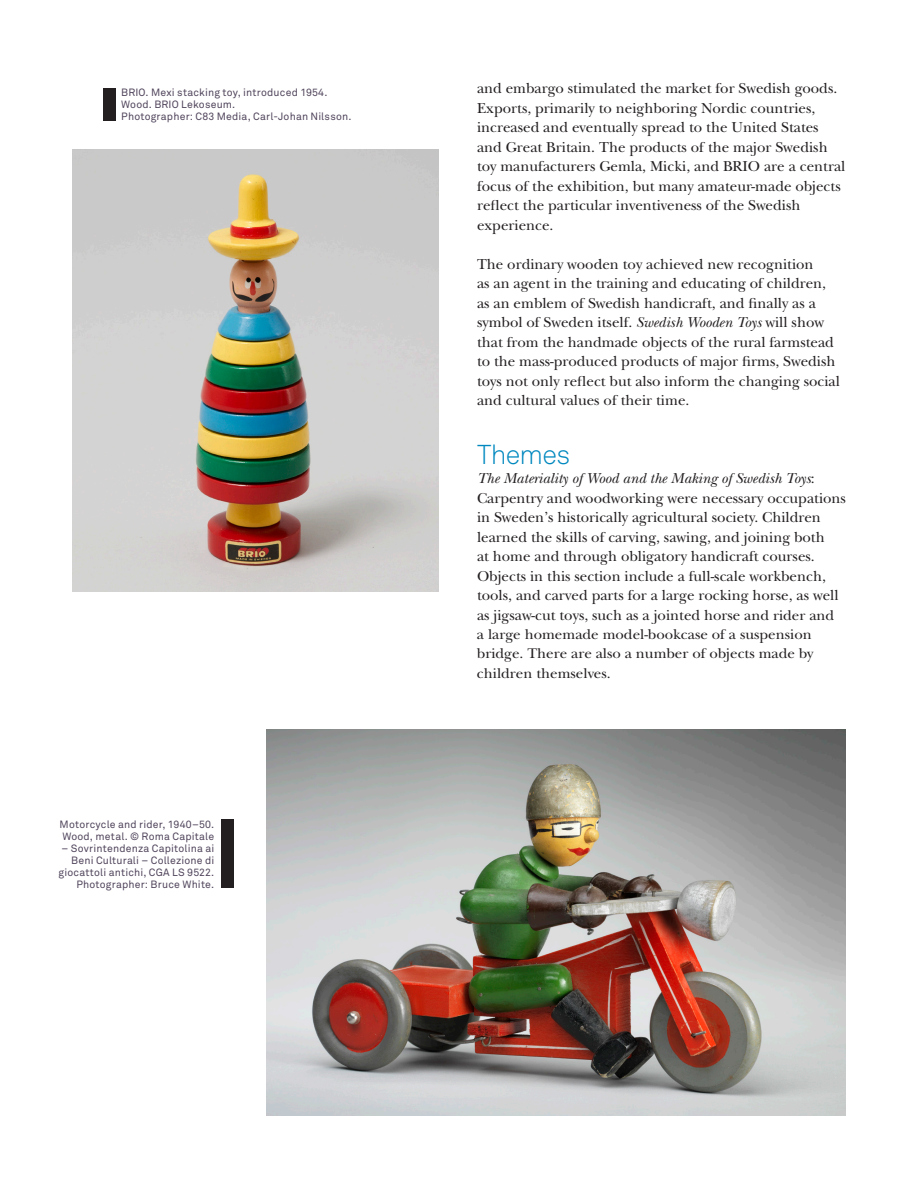
<style>
.page{position:relative;width:918px;height:1188px;background:#fff}
.page>*{position:absolute;margin:0;border:0;box-sizing:border-box;transform-origin:0 0}
.t1{font:300 27px "Akkurat";letter-spacing:-.025em;color:#0088bf}
.t2{font:15px/19.5px "New Baskerville";color:#231f20}
.t3{font:14.55px/19.5px "New Baskerville";color:#231f20}
.t4{font:10.5px/12px "Akkurat";letter-spacing:.015em;color:#50445b}
.s1{font-style:italic}
.s2{font-size:14.55px}
</style>
<div class="page">
<div style="left:104px;top:88px;width:12px;height:32px;background:#231f20"></div>
<div style="left:221px;top:819px;width:12px;height:68px;background:#231f20"></div>
<img style="left:72px;top:149px;width:366px;height:442px">
<img style="left:267px;top:730px;width:579px;height:386px">
<p class="t4" style="left:121px;top:86px;width:232px">BRIO. Mexi stacking toy, introduced 1954.<br>Wood. BRIO Lekoseum.<br>Photographer: C83 Media, Carl-Johan Nilsson.</p>
<p class="t4" style="left:60px;top:818px;width:156px">Motorcycle and rider, 1940–50.<br>Wood, metal. © Roma Capitale</p>
<p class="t4" style="left:58px;top:842px;width:157px;text-align:right">– Sovrintendenza Capitolina ai<br>Beni Culturali – Collezione di giocattoli antichi, CGA LS 9522.<br>Photographer: Bruce White.</p>
<p class="t2" style="left:477px;top:78px;width:370px">and embargo stimulated the market for Swedish goods.<br>Exports, primarily to neighboring Nordic countries, increased and eventually spread to the United States and Great Britain. The products of the major Swedish toy manufacturers Gemla, Micki, and BRIO are a central focus of the exhibition, but many amateur-made objects reflect the particular inventiveness of the Swedish experience.</p>
<p class="t2" style="left:477px;top:254px;width:364px">The ordinary wooden toy achieved new recognition<br>as an agent in the training and educating of children, as an emblem of Swedish handicraft, and finally as a symbol of Sweden itself. <span class="s1">Swedish Wooden Toys</span> will show that from the handmade objects of the rural farmstead to the mass-produced products of major firms, Swedish toys not only reflect but also inform the changing social and cultural values of their time.</p>
<h1 class="t1" style="left:477px;top:437px;width:95px">Themes</h1>
<p class="t2" style="left:477px;top:468px;width:371px"><span class="s1">The Materiality of Wood and the Making of Swedish Toys</span>:<br>Carpentry and woodworking were necessary occupations in Sweden’s historically agricultural society. Children learned the skills of carving, sawing, and joining both<br>at home and through obligatory handicraft courses.<br>Objects in this section include a full-scale workbench, tools, and carved parts for a large rocking horse, as well as jigsaw-cut toys, such as a jointed horse <span class="s2">and rider and</span></p>
<p class="t3" style="left:477px;top:625px;width:338px">a large homemade model-bookcase of a suspension bridge. There are also a number of objects made by children themselves.</p>
</div>
